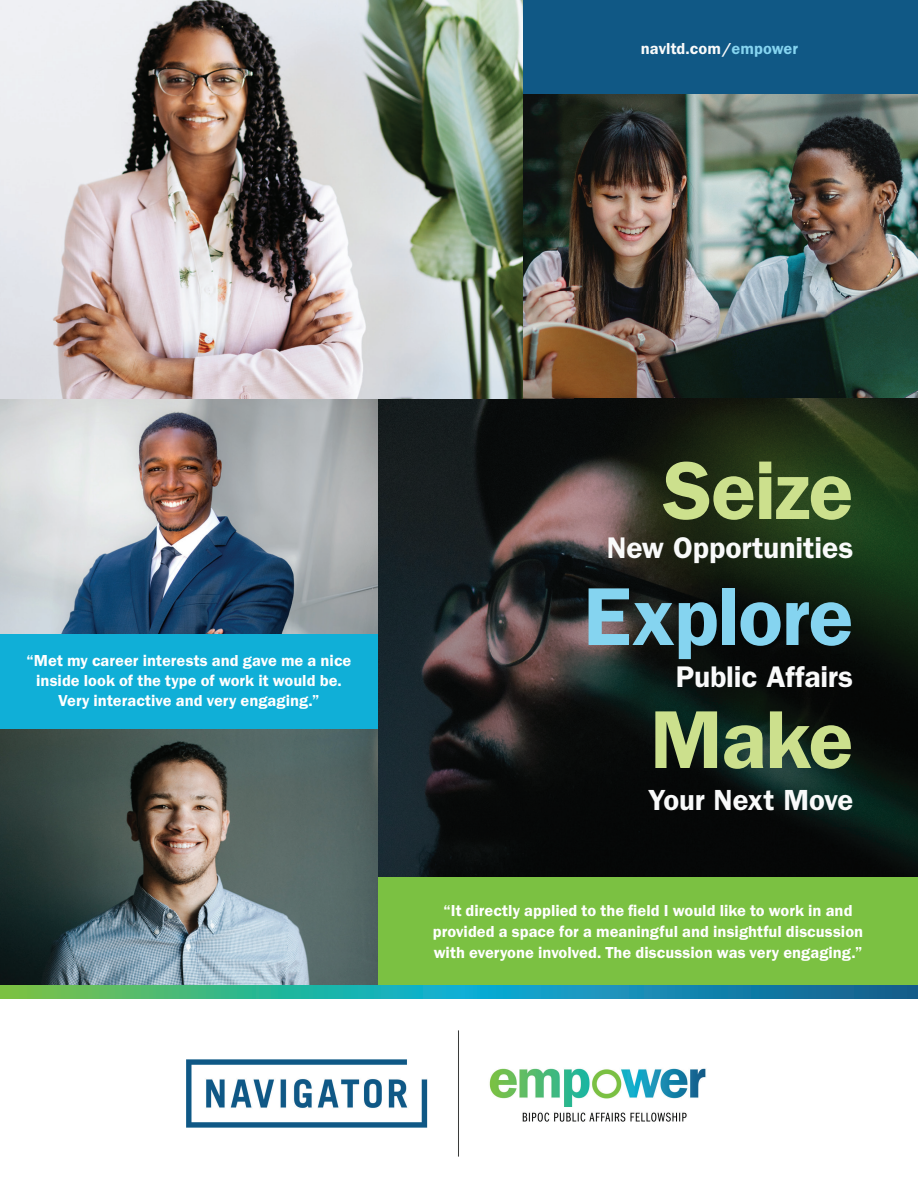
<style>
.page{position:relative;width:918px;height:1188px;background:#fff}
.page>*{position:absolute;margin:0;border:0;box-sizing:border-box;transform-origin:0 0}
.t1{font:600 82.5px "ITC Franklin Gothic Std";letter-spacing:-.015em;color:#cce08d}
.t2{font:600 82.5px "ITC Franklin Gothic Std";letter-spacing:-.01em;color:#85d4f0}
.t3{font:600 30px "ITC Franklin Gothic Std";letter-spacing:-.005em;color:#f9fafa}
.t4{font:600 29.25px "ITC Franklin Gothic Std";letter-spacing:-.005em;color:#f9fafa}
.t5{font:16.5px/19.8px "Franklin Gothic URW Dem";color:#fff;text-align:center}
.t6{font:16.5px "Franklin Gothic URW Dem";letter-spacing:.005em;color:#f9fafa}
.s1{color:#85d4f0}
</style>
<div class="page">
<div style="left:521px;top:0;width:397px;height:94px;background:#105885"></div>
<img style="left:522px;top:94px;width:396px;height:198px">
<img style="left:522px;top:292px;width:396px;height:107px">
<img style="left:0;top:399px;width:918px;height:479px">
<svg style="left:0;top:729px;width:378px;height:257px;background:#5c6968"></svg>
<img style="left:0;top:0;width:522px;height:399px">
<div style="left:0;top:634px;width:378px;height:95px;background:#10afd7"></div>
<div style="left:378px;top:878px;width:540px;height:111px;background:#7bc142"></div>
<svg style="left:0;top:986px;width:918px;height:13px;background:#289e9c"></svg>
<img style="left:186px;top:1030px;width:520px;height:127px">
<p class="t6" style="left:641px;top:38px;width:159px">navltd.com/<span class="s1">empower</span></p>
<p class="t5" style="left:27px;top:650px;width:326px">“Met my career interests and gave me a nice inside look of the type of work it would be.<br>Very interactive and very engaging.”</p>
<h1 class="t1" style="left:663px;top:442px;width:192px">Seize</h1>
<h2 class="t3" style="left:607px;top:530px;width:248px">New Opportunities</h2>
<h1 class="t2" style="left:583px;top:568px;width:271px">Explore</h1>
<h2 class="t3" style="left:676px;top:659px;width:179px">Public Affairs</h2>
<h1 class="t1" style="left:650px;top:691px;width:205px">Make</h1>
<h3 class="t4" style="left:648px;top:783px;width:207px">Your Next Move</h3>
<p class="t5" style="left:433px;top:899px;width:432px;line-height:21px">“It directly applied to the field I would like to work in and provided a space for a meaningful and insightful discussion with everyone involved. The discussion was very engaging.”</p>
</div>
